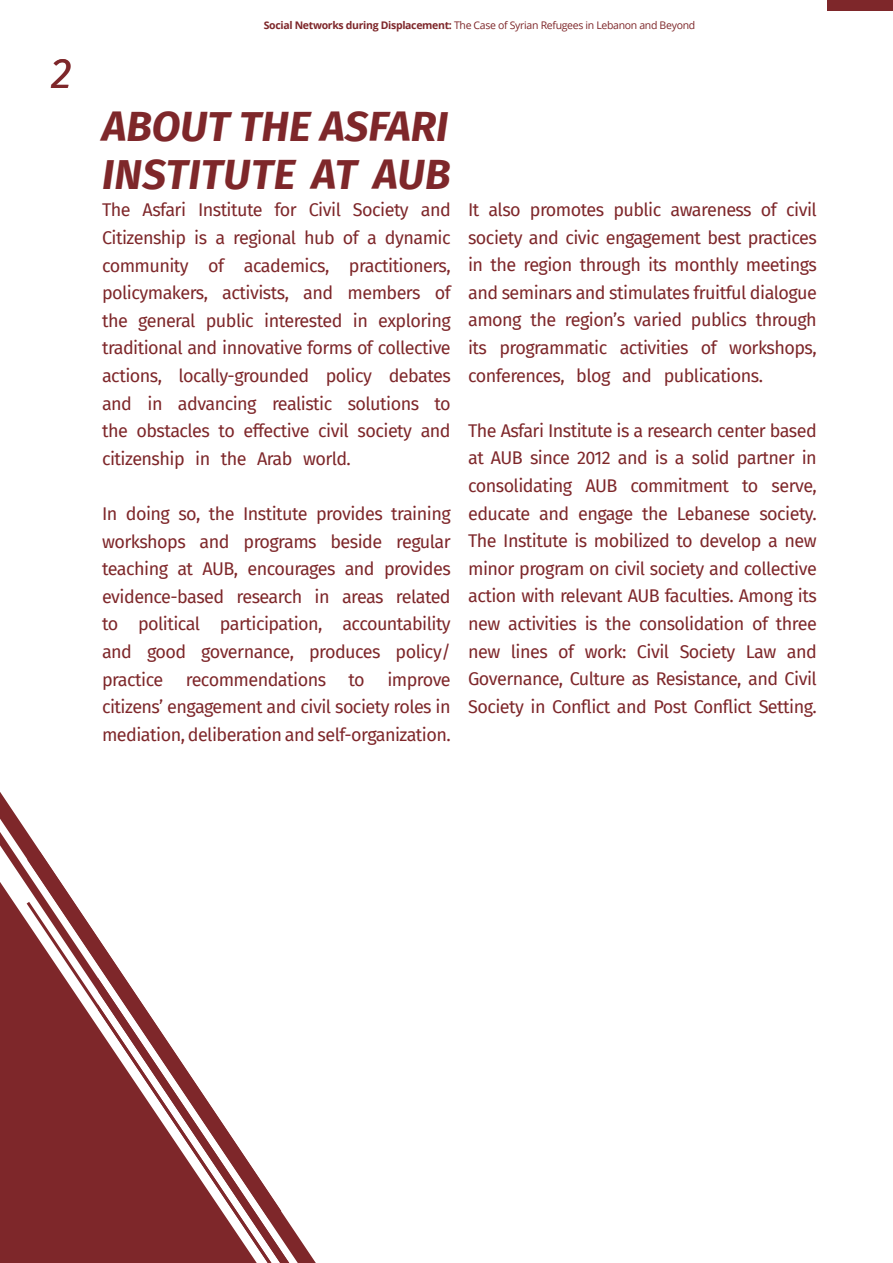
<style>
.page{position:relative;width:893px;height:1263px;background:#fff}
.page>*{position:absolute;margin:0;border:0;box-sizing:border-box;transform-origin:0 0}
.t1{font:italic 700 42px/47.4px "Fira Sans";color:#7e272a}
.t2{font:italic 42px "Fira Sans";color:#7e272a}
.t3{font:18px/27.6px "Fira Sans";letter-spacing:-.03em;color:#7e272a;text-align:justify}
.t4{font:10.5px "Open Sans";letter-spacing:-.03em;color:#7e272a}
.s1{font-weight:700}
</style>
<div class="page">
<svg style="left:0;top:1236px;width:24px;height:27px"></svg>
<svg style="left:24px;top:1233px;width:292px;height:30px;background:#8f4346"></svg>
<svg style="left:0;top:792px;width:296px;height:444px"></svg>
<div style="left:827px;top:0;width:66px;height:10px;background:#7e272a"></div>
<h1 class="t2" style="left:51px;top:42px;width:22px">2</h1>
<p class="t4" style="left:264px;top:18px;width:433px"><span class="s1">Social Networks during Displacement:</span> The Case of Syrian Refugees in Lebanon and Beyond</p>
<h1 class="t1" style="left:102px;top:100px;width:350px">ABOUT THE ASFARI<br>INSTITUTE AT AUB</h1>
<p class="t3" style="left:102px;top:196px;width:350px">The Asfari Institute for Civil Society and Citizenship is a regional hub of a dynamic community of academics, practitioners, policymakers, activists, and members of the general public interested in exploring traditional and innovative forms of collective actions, locally-grounded policy debates and in advancing realistic solutions to the obstacles to effective civil society and citizenship in the Arab world.</p>
<p class="t3" style="left:102px;top:499px;width:350px">In doing so, the Institute provides training workshops and programs beside regular teaching at AUB, encourages and provides evidence-based research in areas related to political participation, accountability and good governance, produces policy/ practice</p>
<p class="t3" style="left:102px;top:665px;width:350px;text-indent:285px">improve citizens’ engagement and civil society roles in mediation, deliberation and self-organization.</p>
<p class="t3" style="left:186px;top:665px;width:142px">recommendations</p>
<p class="t3" style="left:349px;top:665px;width:18px">to</p>
<p class="t3" style="left:468px;top:195px;width:350px">It also promotes public awareness of civil society and civic engagement best practices in the region through its monthly meetings and seminars and stimulates fruitful dialogue among the region’s varied publics through its programmatic activities of workshops, conferences, blog and publications.</p>
<p class="t3" style="left:468px;top:416px;width:350px">The Asfari Institute is a research center based at AUB since 2012 and is a solid partner in consolidating AUB commitment to serve, educate and engage the Lebanese society.<br>The Institute is mobilized to develop a new minor program on civil society and collective action with relevant AUB faculties. Among its new activities is the consolidation of three new lines of work: Civil Society Law and Governance, Culture as Resistance, and Civil Society in Conflict and Post Conflict Setting.</p>
</div>
